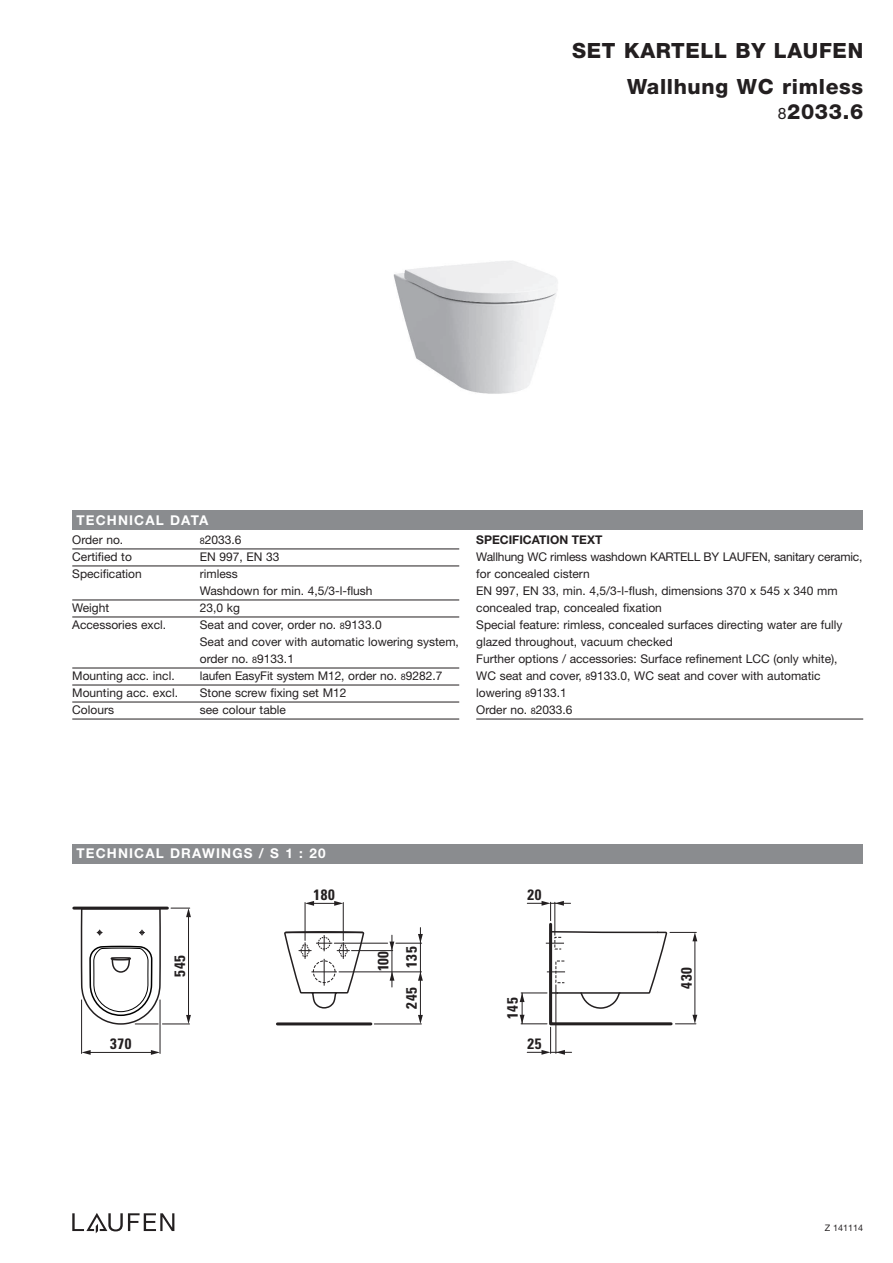
<style>
.page{position:relative;width:893px;height:1263px;background:#fff}
.page>*{position:absolute;margin:0;border:0;box-sizing:border-box;transform-origin:0 0}
.t1{font:800 21px/25.5px "Helvetica Neue";letter-spacing:.03em;color:#231f20;text-align:right}
.t2{font:700 condensed 15px/28.2px "Univers";letter-spacing:.05em;color:#231f20}
.t3{font:700 13.5px "Helvetica Neue";letter-spacing:.085em;color:#fff}
.t4{font:12px/17px "Helvetica Neue";color:#231f20}
.t5{font:700 12px "Helvetica Neue";color:#231f20}
.t6{font:9px "Helvetica Neue";color:#231f20}
.s1{font-weight:400;font-size:15.75px}
.s2{font-size:9px}
</style>
<div class="page">
<div style="left:72px;top:844px;width:791px;height:19px;background:#8a8c8f"></div>
<div style="left:72px;top:510px;width:791px;height:19px;background:#8a8c8f"></div>
<svg style="left:284px;top:930px;width:81px;height:79px"></svg>
<hr style="left:277px;top:1022px;width:94px;height:3px;background:#231f20">
<svg style="left:72px;top:906px;width:119px;height:328px"></svg>
<hr style="left:188px;top:915px;width:1px;height:102px;background:#231f20">
<hr style="left:305px;top:902px;width:1px;height:38px;background:#231f20">
<hr style="left:343px;top:902px;width:1px;height:38px;background:#231f20">
<svg style="left:305px;top:901px;width:38px;height:5px"></svg>
<hr style="left:352px;top:950px;width:41px;height:1px;background:#231f20">
<svg style="left:390px;top:972px;width:4px;height:9px"></svg>
<hr style="left:392px;top:935px;width:1px;height:52px;background:#231f20">
<hr style="left:374px;top:1024px;width:47px;height:1px;background:#231f20">
<svg style="left:418px;top:972px;width:5px;height:9px"></svg>
<svg style="left:418px;top:1015px;width:5px;height:9px"></svg>
<hr style="left:420px;top:927px;width:1px;height:88px;background:#231f20">
<hr style="left:334px;top:943px;width:54px;height:1px;background:#231f20">
<svg style="left:389px;top:934px;width:34px;height:16px"></svg>
<hr style="left:339px;top:971px;width:82px;height:1px;background:#231f20">
<svg style="left:520px;top:901px;width:177px;height:154px"></svg>
<img style="left:393px;top:261px;width:165px;height:133px">
<hr style="left:72px;top:549px;width:387px;height:1px;background:#231f20">
<hr style="left:72px;top:566px;width:387px;height:1px;background:#231f20">
<hr style="left:72px;top:600px;width:387px;height:1px;background:#231f20">
<hr style="left:72px;top:617px;width:387px;height:1px;background:#231f20">
<hr style="left:72px;top:668px;width:387px;height:1px;background:#231f20">
<hr style="left:72px;top:685px;width:387px;height:1px;background:#231f20">
<hr style="left:72px;top:702px;width:387px;height:1px;background:#231f20">
<hr style="left:72px;top:719px;width:387px;height:1px;background:#231f20">
<hr style="left:476px;top:719px;width:387px;height:1px;background:#231f20">
<h1 class="t1" style="left:572px;top:39px;width:292px">SET KARTELL BY LAUFEN</h1>
<h1 class="t1" style="left:627px;top:75px;width:238px">Wallhung WC rimless<br><span class="s1">8</span>2033.6</h1>
<p class="t3" style="left:77px;top:515px;width:133px">TECHNICAL DATA</p>
<p class="t4" style="left:72px;top:533px;width:53px">Order no.</p>
<p class="t4" style="left:200px;top:533px;width:43px"><span class="s2">8</span>2033.6</p>
<p class="t4" style="left:72px;top:550px;width:61px">Certified to</p>
<p class="t4" style="left:200px;top:550px;width:81px">EN 997, EN 33</p>
<p class="t4" style="left:72px;top:567px;width:71px">Specification</p>
<p class="t4" style="left:200px;top:567px;width:174px">rimless<br>Washdown for min. 4,5/3-l-flush</p>
<p class="t4" style="left:72px;top:601px;width:38px">Weight</p>
<p class="t4" style="left:200px;top:601px;width:42px">23,0 kg</p>
<p class="t4" style="left:72px;top:618px;width:95px">Accessories excl.</p>
<p class="t4" style="left:200px;top:618px;width:261px">Seat and cover, order no. <span class="s2">8</span>9133.0<br>Seat and cover with automatic lowering system, order no. <span class="s2">8</span>9133.1</p>
<p class="t4" style="left:72px;top:669px;width:104px">Mounting acc. incl.</p>
<p class="t4" style="left:200px;top:669px;width:244px">laufen EasyFit system M12, order no. <span class="s2">8</span>9282.7</p>
<p class="t4" style="left:72px;top:686px;width:107px">Mounting acc. excl.</p>
<p class="t4" style="left:200px;top:686px;width:148px">Stone screw fixing set M12</p>
<p class="t4" style="left:72px;top:703px;width:43px">Colours</p>
<p class="t4" style="left:200px;top:703px;width:88px">see colour table</p>
<p class="t5" style="left:476px;top:536px;width:128px">SPECIFICATION TEXT</p>
<p class="t4" style="left:476px;top:550px;width:388px">Wallhung WC rimless washdown KARTELL BY LAUFEN, sanitary ceramic, for concealed cistern<br>EN 997, EN 33, min. 4,5/3-l-flush, dimensions 370 x 545 x 340 mm concealed trap, concealed fixation<br>Special feature: rimless, concealed surfaces directing water are fully glazed throughout, vacuum checked<br>Further options / accessories: Surface refinement LCC (only white),<br>WC seat and cover, <span class="s2">8</span>9133.0, WC seat and cover with automatic lowering <span class="s2">8</span>9133.1<br>Order no. <span class="s2">8</span>2033.6</p>
<p class="t3" style="left:77px;top:849px;width:251px">TECHNICAL DRAWINGS / S 1 : 20</p>
<p class="t2" style="left:313px;top:882px;width:23px">180</p>
<p class="t2" style="left:527px;top:882px;width:16px">20</p>
<p class="t2" style="left:110px;top:1031px;width:23px">370</p>
<p class="t2" style="left:167px;top:977px;width:23px;rotate:-90deg">545</p>
<p class="t2" style="left:371px;top:971px;width:26px;rotate:-90deg">100<br>135</p>
<p class="t2" style="left:399px;top:1009px;width:23px;rotate:-90deg">245</p>
<p class="t2" style="left:500px;top:1019px;width:23px;rotate:-90deg">145</p>
<p class="t2" style="left:527px;top:1031px;width:16px">25</p>
<p class="t2" style="left:674px;top:989px;width:23px;rotate:-90deg">430</p>
<p class="t6" style="left:825px;top:1224px;width:40px">Z 141114</p>
</div>
